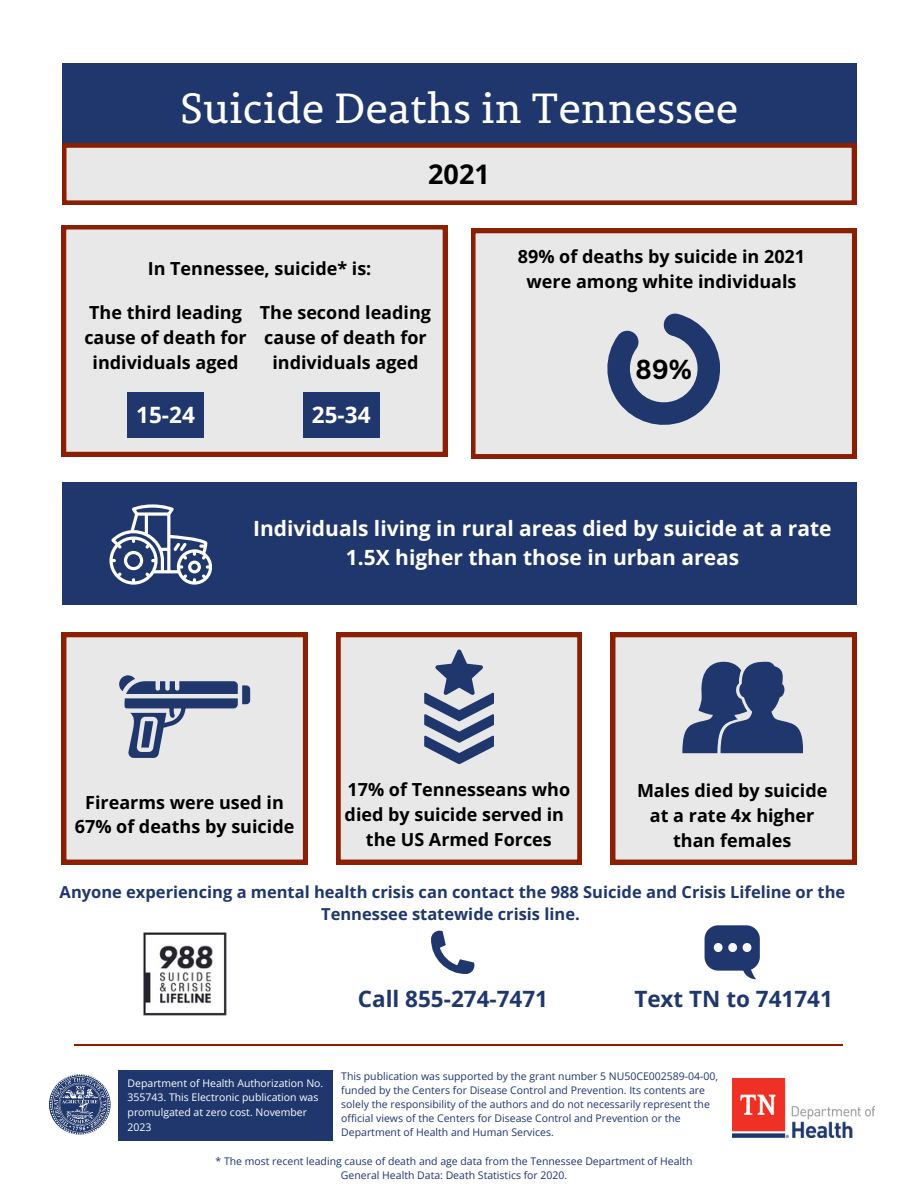
<style>
.page{position:relative;width:918px;height:1188px;background:#fff}
.page>*{position:absolute;margin:0;border:0;box-sizing:border-box;transform-origin:0 0}
.t1{font:42px "Permian Slab Serif Typeface";color:#fff}
.t2{font:700 27px "Open Sans";color:#000}
.t3{font:700 26.7px "Canva Sans";color:#000}
.t4{font:700 22.5px "Open Sans";color:#1f376d}
.t5{font:700 22.5px "Open Sans";color:#fff}
.t6{font:700 21px/29.2px "Open Sans";color:#fff;text-align:center}
.t7{font:700 18px/24.8px "Open Sans";color:#000;text-align:center}
.t8{font:700 16.5px/22.5px "Open Sans";color:#1f376d;text-align:center}
.t9{font:10.5px/14px "Open Sans";color:#1f376d;text-align:center}
.t10{font:10.5px/14.7px "Open Sans";color:#fff}
.s1{font-style:inherit}
</style>
<div class="page">
<div style="left:62px;top:64px;width:794px;height:90px;background:#1f376d"></div>
<svg style="left:336px;top:633px;width:246px;height:231px;background:#dfd5d2"></svg>
<svg style="left:611px;top:633px;width:245px;height:231px;background:#dfd5d3"></svg>
<svg style="left:62px;top:633px;width:245px;height:231px;background:#dfd6d3"></svg>
<svg style="left:62px;top:225px;width:385px;height:231px;background:#e2dbda"></svg>
<svg style="left:471px;top:229px;width:385px;height:229px;background:#e1dad8"></svg>
<div style="left:62px;top:482px;width:794px;height:123px;background:#1f376d"></div>
<svg style="left:62px;top:143px;width:794px;height:62px;background:#d8c7c3"></svg>
<img style="left:732px;top:1078px;width:142px;height:60px">
<div style="left:119px;top:1071px;width:214px;height:70px;background:#1f376d"></div>
<img style="left:50px;top:1074px;width:60px;height:60px">
<img style="left:143px;top:932px;width:84px;height:84px">
<hr style="left:74px;top:1045px;width:370px;height:1px;background:#8a1f03">
<hr style="left:432px;top:1045px;width:410px;height:1px;background:#8a1f03">
<div style="left:127px;top:392px;width:77px;height:46px;background:#1f376d"></div>
<div style="left:303px;top:392px;width:77px;height:46px;background:#1f376d"></div>
<svg style="left:607px;top:312px;width:113px;height:113px;background:#909ab2"></svg>
<svg style="left:431px;top:931px;width:43px;height:43px"></svg>
<svg style="left:705px;top:925px;width:55px;height:54px"></svg>
<svg style="left:119px;top:675px;width:131px;height:82px;background:#a0a9bc"></svg>
<svg style="left:424px;top:649px;width:70px;height:115px;background:#929cb3"></svg>
<svg style="left:682px;top:660px;width:121px;height:93px;background:#607094"></svg>
<svg style="left:109px;top:504px;width:103px;height:80px"></svg>
<p class="t1" style="left:180px;top:81px;width:560px">Suicide Deaths in Tennessee</p>
<p class="t2" style="left:428px;top:155px;width:63px">2021</p>
<p class="t7" style="left:148px;top:256px;width:225px">In Tennessee, suicide* is:</p>
<p class="t7" style="left:84px;top:300px;width:164px">The third leading cause of death for individuals aged</p>
<p class="t7" style="left:260px;top:300px;width:173px">The second leading cause of death for individuals aged</p>
<p class="t5" style="left:136px;top:399px;width:60px">15-24</p>
<p class="t5" style="left:312px;top:399px;width:60px">25-34</p>
<p class="t7" style="left:518px;top:244px;width:289px">89% of deaths by suicide in 2021</p>
<p class="t7" style="left:527px;top:268px;width:271px">were among white individuals</p>
<p class="t3" style="left:635px;top:350px;width:58px">89%</p>
<p class="t6" style="left:253px;top:513px;width:580px">Individuals living in rural areas died by suicide at a rate<br>1.5X higher than those in urban areas</p>
<p class="t7" style="left:75px;top:789px;width:221px">Firearms were used in<br>67% of deaths by suicide</p>
<p class="t7" style="left:345px;top:777px;width:227px">17% of Tennesseans who died by suicide served in the US Armed Forces</p>
<p class="t7" style="left:637px;top:778px;width:192px">Males died by suicide at a rate 4x higher than females</p>
<p class="t8" style="left:60px;top:880px;width:787px">Anyone experiencing a mental health crisis can contact the 988 Suicide and Crisis Lifeline or the<br>Tennessee statewide crisis line.</p>
<p class="t4" style="left:358px;top:983px;width:192px">Call 855-274-7471</p>
<p class="t4" style="left:634px;top:983px;width:200px">Text TN to 741741</p>
<p class="t10" style="left:128px;top:1075px;width:197px">Department of Health Authorization No.<br>355<span class="s1">743</span>. This Electronic publication was promulgated at zero cost. November<br>2023</p>
<p class="t9" style="left:341px;top:1069px;width:378px;text-align:left">This publication was supported by the grant number 5 NU50CE002589-04-00, funded by the Centers for Disease Control and Prevention. Its contents are solely the responsibility of the authors and do not necessarily represent the official views of the Centers for Disease Control and Prevention or the Department of Health and Human Services.</p>
<p class="t9" style="left:216px;top:1154px;width:478px">* The most recent leading cause of death and age data from the Tennessee Department of Health<br>General Health Data: Death Statistics for 2020.</p>
</div>
